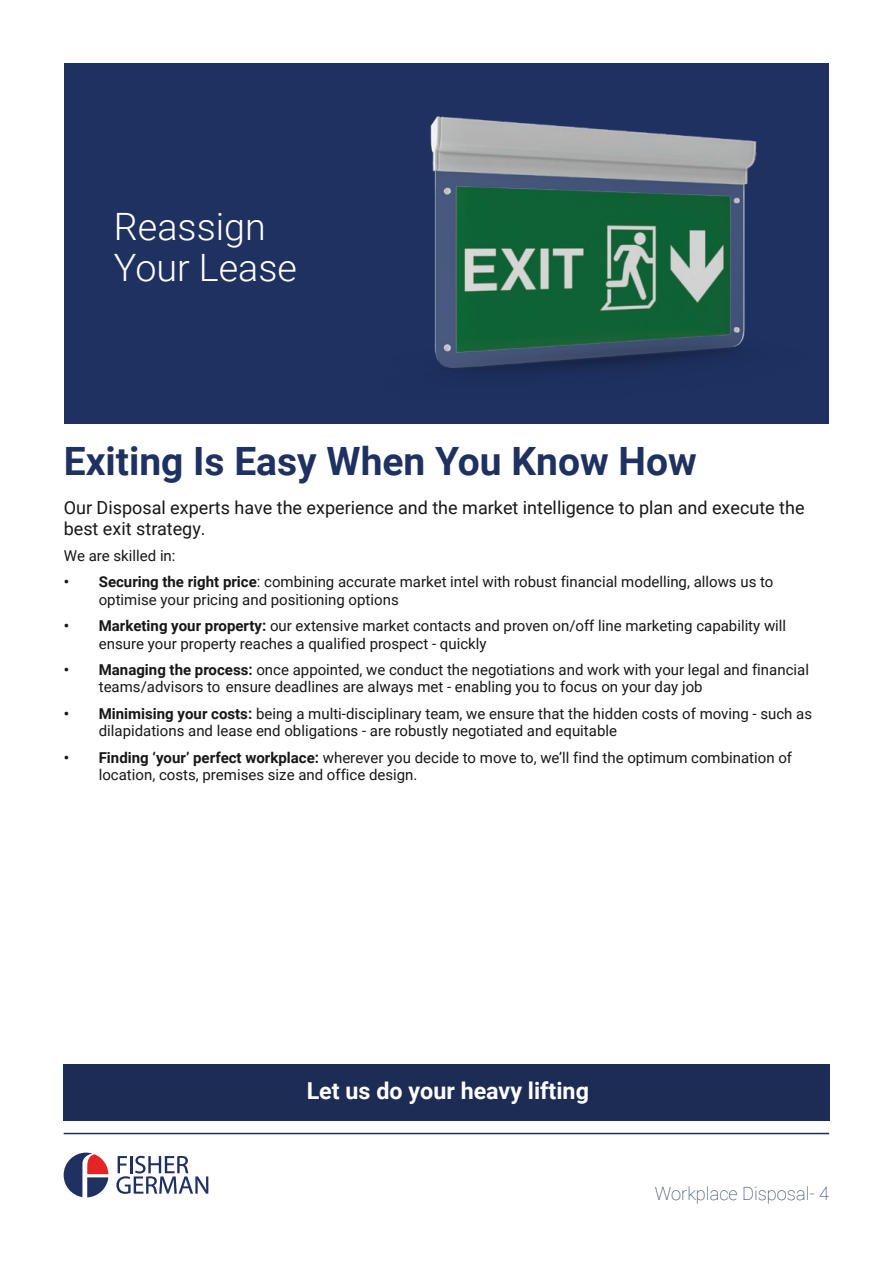
<style>
.page{position:relative;width:893px;height:1263px;background:#fff}
.page>*{position:absolute;margin:0;border:0;box-sizing:border-box;transform-origin:0 0}
.t1{font:700 39px "Roboto";color:#1e3161}
.t2{font:300 37.65px/41.1px "Roboto";color:#fff}
.t3{font:700 23.25px "Roboto";color:#fff}
.t4{font:100 18.3px "Roboto";color:#1d2c55}
.t5{font:18px/21px "Roboto";color:#181717}
.t6{font:15px/17.4px "Roboto";color:#181717}
.s1{font-weight:700}
</style>
<div class="page">
<hr style="left:64px;top:1133px;width:765px;height:1px;background:#1b2d59">
<div style="left:64px;top:1064px;width:766px;height:56px;background:#1c2c55"></div>
<div style="left:64px;top:64px;width:765px;height:360px;background:#1e3161"></div>
<img style="left:384px;top:63px;width:442px;height:310px">
<svg style="left:116px;top:1156px;width:92px;height:38px"></svg>
<svg style="left:64px;top:1152px;width:44px;height:45px"></svg>
<h2 class="t2" style="left:114px;top:205px;width:185px">Reassign<br>Your Lease</h2>
<h1 class="t1" style="left:64px;top:434px;width:635px">Exiting Is Easy When You Know How</h1>
<p class="t5" style="left:64px;top:496px;width:742px">Our Disposal experts have the experience and the market intelligence to plan and execute the best exit strategy.</p>
<p class="t6" style="left:64px;top:546px;width:113px">We are skilled in:</p>
<p class="t6" style="left:99px;top:573px;width:676px;text-indent:-35px"><span class="s1">• Securing the right price</span>: combining accurate market intel with robust financial modelling, allows us to optimise your pricing and positioning options</p>
<p class="t6" style="left:99px;top:616px;width:689px;text-indent:-35px"><span class="s1">• Marketing your property:</span> our extensive market contacts and proven on/off line marketing capability will ensure your property reaches a qualified prospect - quickly</p>
<p class="t6" style="left:99px;top:660px;width:712px;text-indent:-35px"><span class="s1">• Managing the process:</span> once appointed, we conduct the negotiations and work with your legal and financial teams/advisors to ensure deadlines are always met - enabling you to focus on your day job</p>
<p class="t6" style="left:99px;top:704px;width:715px;text-indent:-35px"><span class="s1">• Minimising your costs:</span> being a multi-disciplinary team, we ensure that the hidden costs of moving - such as dilapidations and lease end obligations - are robustly negotiated and equitable</p>
<p class="t6" style="left:99px;top:748px;width:695px;text-indent:-35px"><span class="s1">• Finding ‘your’ perfect workplace:</span> wherever you decide to move to, we’ll find the optimum combination of location, costs, premises size and office design.</p>
<h3 class="t3" style="left:307px;top:1075px;width:284px">Let us do your heavy lifting</h3>
<p class="t4" style="left:655px;top:1180px;width:176px">Workplace Disposal- 4</p>
</div>
